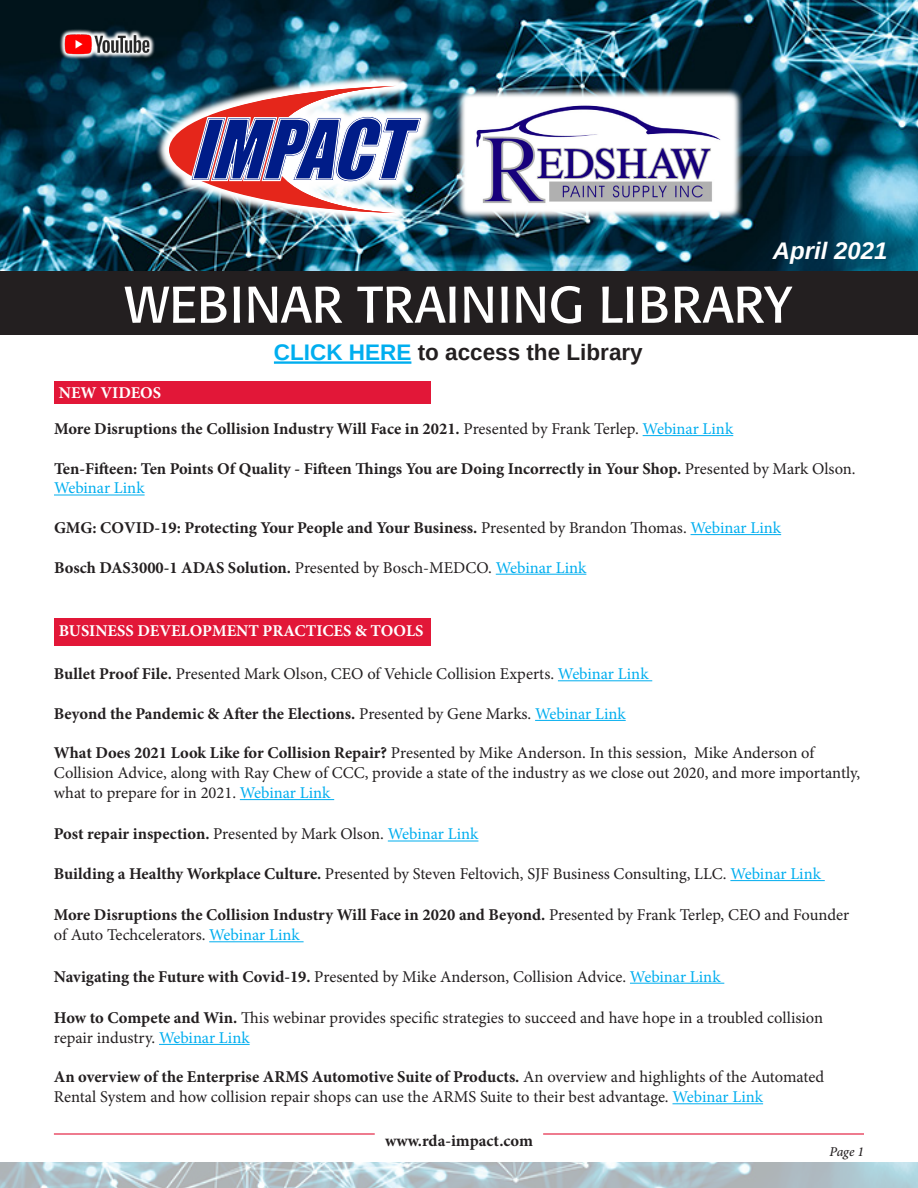
<style>
.page{position:relative;width:918px;height:1188px;background:#fff}
.page>*{position:absolute;margin:0;border:0;box-sizing:border-box;transform-origin:0 0}
.t1{font:51px "Formata";color:#fff}
.t2{font:italic 700 24px "Arimo";color:#fff}
.t3{font:700 22.5px "Arimo";color:#231f20}
.t4{font:16.5px/19.8px "Minion Pro";letter-spacing:-.005em;color:#231f20}
.t5{font:700 16.5px/19.8px "Minion Pro";color:#231f20}
.t6{font:700 16.5px "Minion Pro";color:#fff}
.t7{font:italic 500 13.5px "Minion Pro";color:#231f20}
.s1{color:#00aeef}
.s2{font-weight:400}
.s3{font-weight:400;color:#00aeef}
.s4{font-weight:700}
</style>
<div class="page">
<img style="left:0;top:0;width:918px;height:272px">
<div style="left:0;top:272px;width:918px;height:63px;background:#231f20"></div>
<hr style="left:274px;top:361px;width:137px;height:3px;background:#00aeef">
<div style="left:54px;top:618px;width:377px;height:28px;background:#e21738"></div>
<div style="left:54px;top:381px;width:377px;height:23px;background:#e21738"></div>
<hr style="left:558px;top:680px;width:94px;height:1px;background:#00aeef">
<hr style="left:535px;top:720px;width:91px;height:1px;background:#00aeef">
<hr style="left:240px;top:799px;width:94px;height:1px;background:#00aeef">
<hr style="left:388px;top:841px;width:90px;height:1px;background:#00aeef">
<hr style="left:730px;top:880px;width:95px;height:1px;background:#00aeef">
<hr style="left:209px;top:941px;width:95px;height:1px;background:#00aeef">
<hr style="left:630px;top:983px;width:94px;height:1px;background:#00aeef">
<hr style="left:159px;top:1044px;width:91px;height:1px;background:#00aeef">
<hr style="left:672px;top:1103px;width:91px;height:1px;background:#00aeef">
<hr style="left:54px;top:1133px;width:321px;height:2px;background:#e21738">
<hr style="left:543px;top:1133px;width:321px;height:2px;background:#e21738">
<svg style="left:59px;top:29px;width:96px;height:31px"></svg>
<img style="left:59px;top:35px;width:95px;height:20px">
<img style="left:0;top:1163px;width:918px;height:25px">
<hr style="left:643px;top:435px;width:90px;height:1px;background:#00aeef">
<hr style="left:54px;top:495px;width:91px;height:1px;background:#00aeef">
<hr style="left:691px;top:534px;width:90px;height:1px;background:#00aeef">
<hr style="left:496px;top:574px;width:90px;height:1px;background:#00aeef">
<img style="left:156px;top:73px;width:279px;height:153px">
<img style="left:169px;top:86px;width:253px;height:127px">
<img style="left:456px;top:87px;width:287px;height:134px">
<img style="left:469px;top:100px;width:261px;height:108px">
<p class="t2" style="left:773px;top:234px;width:116px">April 2021</p>
<p class="t1" style="left:125px;top:274px;width:669px">WEBINAR TRAINING LIBRARY</p>
<p class="t3" style="left:274px;top:337px;width:370px"><span class="s1">CLICK HERE</span> to access the Library</p>
<p class="t6" style="left:59px;top:381px;width:104px">NEW VIDEOS</p>
<p class="t5" style="left:54px;top:419px;width:681px">More Disruptions the Collision Industry Will Face in 2021. <span class="s2">Presented by Frank Terlep.</span> <span class="s3">Webinar Link</span></p>
<p class="t5" style="left:54px;top:458px;width:803px">Ten-Fifteen: Ten Points Of Quality - Fifteen Things You are Doing Incorrectly in Your Shop. <span class="s2">Presented by Mark Olson.<br></span><span class="s3">Webinar Link</span></p>
<p class="t5" style="left:54px;top:518px;width:729px">GMG: COVID-19: Protecting Your People and Your Business. <span class="s2">Presented by Brandon Thomas.</span> <span class="s3">Webinar Link</span></p>
<p class="t5" style="left:54px;top:557px;width:534px">Bosch DAS3000-1 ADAS Solution. <span class="s2">Presented by Bosch-MEDCO.</span> <span class="s3">Webinar Link</span></p>
<p class="t6" style="left:59px;top:619px;width:366px">BUSINESS DEVELOPMENT PRACTICES &amp; TOOLS</p>
<p class="t4" style="left:54px;top:664px;width:596px"><span class="s4">Bullet Proof File.</span> Presented Mark Olson, CEO of Vehicle Collision Experts. <span class="s1">Webinar Link</span></p>
<p class="t5" style="left:54px;top:703px;width:573px">Beyond the Pandemic &amp; After the Elections. <span class="s2">Presented by Gene Marks.</span> <span class="s3">Webinar Link</span></p>
<p class="t4" style="left:54px;top:743px;width:808px"><span class="s4">What Does 2021 Look Like for Collision Repair?</span> Presented by Mike Anderson. In this session, Mike Anderson of<br>Collision Advice, along with Ray Chew of CCC, provide a state of the industry as we close out 2020, and more importantly, what to prepare for in 2021. <span class="s1">Webinar Link</span></p>
<p class="t5" style="left:54px;top:824px;width:426px">Post repair inspection. <span class="s2">Presented by Mark Olson.</span> <span class="s3">Webinar Link</span></p>
<p class="t4" style="left:54px;top:864px;width:769px"><span class="s4">Building a Healthy Workplace Culture.</span> Presented by Steven Feltovich, SJF Business Consulting, LLC. <span class="s1">Webinar Link</span></p>
<p class="t5" style="left:54px;top:905px;width:797px">More Disruptions the Collision Industry Will Face in 2020 and Beyond. <span class="s2">Presented by Frank Terlep, CEO and Founder of Auto Techcelerators.</span> <span class="s3">Webinar Link</span></p>
<p class="t4" style="left:54px;top:966px;width:668px"><span class="s4">Navigating the Future with Covid-19.</span> Presented by Mike Anderson, Collision Advice. <span class="s1">Webinar Link</span></p>
<p class="t4" style="left:54px;top:1008px;width:771px"><span class="s4">How to Compete and Win.</span> This webinar provides specific strategies to succeed and have hope in a troubled collision repair industry. <span class="s1">Webinar Link</span></p>
<p class="t4" style="left:54px;top:1067px;width:772px"><span class="s4">An overview of the Enterprise ARMS Automotive Suite of Products.</span> An overview and highlights of the Automated<br>Rental System and how collision repair shops can use the ARMS Suite to their best advantage. <span class="s1">Webinar Link</span></p>
<p class="t5" style="left:385px;top:1131px;width:149px">www.rda-impact.com</p>
<p class="t7" style="left:830px;top:1142px;width:36px">Page 1</p>
</div>
